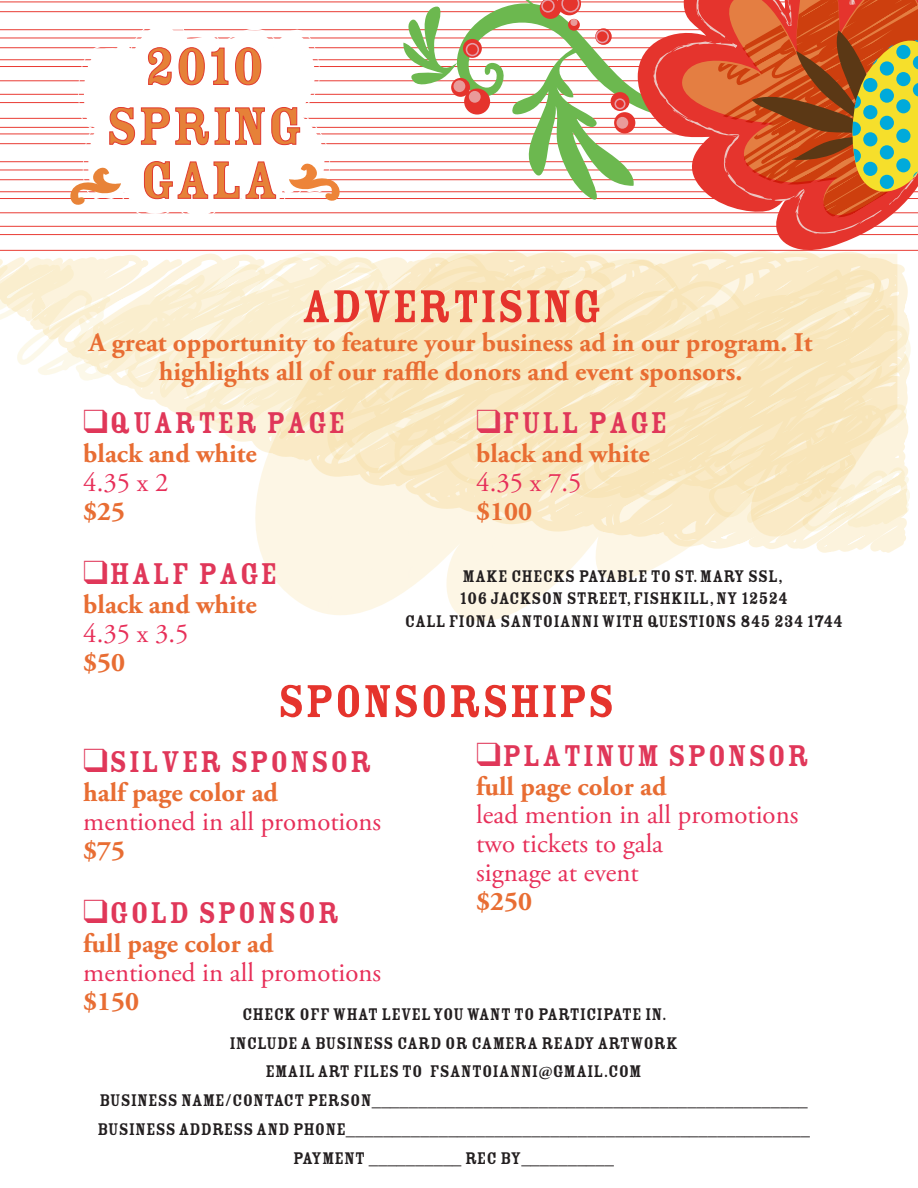
<style>
.page{position:relative;width:918px;height:1188px;background:#fff}
.page>*{position:absolute;margin:0;border:0;box-sizing:border-box;transform-origin:0 0}
.t1{font:57.75px/59.8px "Rosewood Std Fill";color:#e68138;text-align:center}
.t2{font:50.55px "Rosewood Std Fill";color:#e5342d}
.t3{font:33px "Rosewood Std Fill";letter-spacing:.04em;color:#e03759}
.t4{font:700 26.85px/28.8px "Adobe Garamond Pro";color:#e86d33;text-align:center}
.t5{font:26.85px/28.8px "Adobe Garamond Pro";color:#e72f59}
.t6{font:18.6px/28.8px "Rosewood Std Fill";color:#231f20;text-align:center}
</style>
<div class="page">
<svg style="left:0;top:1px;width:403px;height:249px"></svg>
<svg style="left:78px;top:20px;width:252px;height:201px"></svg>
<svg style="left:261px;top:553px;width:419px;height:68px;fill:#fdf6e5"></svg>
<svg style="left:0;top:250px;width:906px;height:303px"></svg>
<svg style="left:0;top:253px;width:911px;height:279px"></svg>
<svg style="left:70px;top:168px;width:51px;height:37px"></svg>
<svg style="left:289px;top:164px;width:51px;height:37px"></svg>
<svg style="left:403px;top:0;width:515px;height:333px"></svg>
<svg style="left:147px;top:47px;width:25px;height:39px"></svg>
<svg style="left:178px;top:47px;width:27px;height:39px"></svg>
<svg style="left:211px;top:47px;width:51px;height:39px"></svg>
<svg style="left:109px;top:106px;width:192px;height:40px"></svg>
<svg style="left:143px;top:161px;width:134px;height:39px"></svg>
<h1 class="t1" style="left:106px;top:37px;width:198px">2010<br>SPRING</h1>
<h1 class="t1" style="left:140px;top:151px;width:140px">GALA</h1>
<h2 class="t2" style="left:301px;top:279px;width:302px">ADVERTISING</h2>
<h3 class="t4" style="left:89px;top:328px;width:725px">A great opportunity to feature your business ad in our program. It highlights all of our raffle donors and event sponsors.</h3>
<h3 class="t3" style="left:83px;top:405px;width:264px">❑QUARTER PAGE</h3>
<h3 class="t4" style="left:83px;top:440px;width:175px">black and white</h3>
<h3 class="t5" style="left:83px;top:469px;width:87px">4.35 x 2</h3>
<h3 class="t4" style="left:83px;top:498px;width:43px">$25</h3>
<h3 class="t3" style="left:83px;top:556px;width:196px">❑HALF PAGE</h3>
<h3 class="t4" style="left:83px;top:591px;width:175px">black and white</h3>
<h3 class="t5" style="left:83px;top:620px;width:107px">4.35 x 3.5</h3>
<h3 class="t4" style="left:83px;top:648px;width:43px">$50</h3>
<h3 class="t3" style="left:476px;top:405px;width:193px">❑FULL PAGE</h3>
<h3 class="t4" style="left:476px;top:440px;width:175px">black and white</h3>
<h3 class="t5" style="left:476px;top:469px;width:107px">4.35 x 7.5</h3>
<h3 class="t4" style="left:476px;top:498px;width:57px">$100</h3>
<p class="t6" style="left:405px;top:565px;width:439px;line-height:22.2px">MAKE CHECKS PAYABLE TO ST. MARY SSL,<br>106 JACKSON STREET, FISHKILL, NY 12524<br>CALL FIONA SANTOIANNI WITH QUESTIONS 845 234 1744</p>
<h2 class="t2" style="left:278px;top:674px;width:339px">SPONSORSHIPS</h2>
<h3 class="t3" style="left:476px;top:737px;width:335px">❑PLATINUM SPONSOR</h3>
<h3 class="t4" style="left:476px;top:772px;width:192px">full page color ad</h3>
<h3 class="t5" style="left:476px;top:801px;width:324px">lead mention in all promotions two tickets to gala<br>signage at event</h3>
<h3 class="t4" style="left:476px;top:888px;width:57px">$250</h3>
<h3 class="t3" style="left:83px;top:744px;width:290px">❑SILVER SPONSOR</h3>
<h3 class="t4" style="left:83px;top:779px;width:196px">half page color ad</h3>
<h3 class="t5" style="left:83px;top:808px;width:299px">mentioned in all promotions</h3>
<h3 class="t4" style="left:83px;top:836px;width:43px">$75</h3>
<h3 class="t3" style="left:83px;top:895px;width:258px">❑GOLD SPONSOR</h3>
<h3 class="t4" style="left:83px;top:930px;width:192px">full page color ad</h3>
<h3 class="t5" style="left:83px;top:959px;width:299px">mentioned in all promotions</h3>
<h3 class="t4" style="left:83px;top:987px;width:57px">$150</h3>
<p class="t6" style="left:97px;top:1000px;width:714px">CHECK OFF WHAT LEVEL YOU WANT TO PARTICIPATE IN.<br>INCLUDE A BUSINESS CARD OR CAMERA READY ARTWORK<br>EMAIL ART FILES TO FSANTOIANNI@GMAIL.COM<br>BUSINESS NAME/CONTACT PERSON_______________________________________________ BUSINESS ADDRESS AND PHONE__________________________________________________ PAYMENT __________ REC BY__________</p>
</div>
